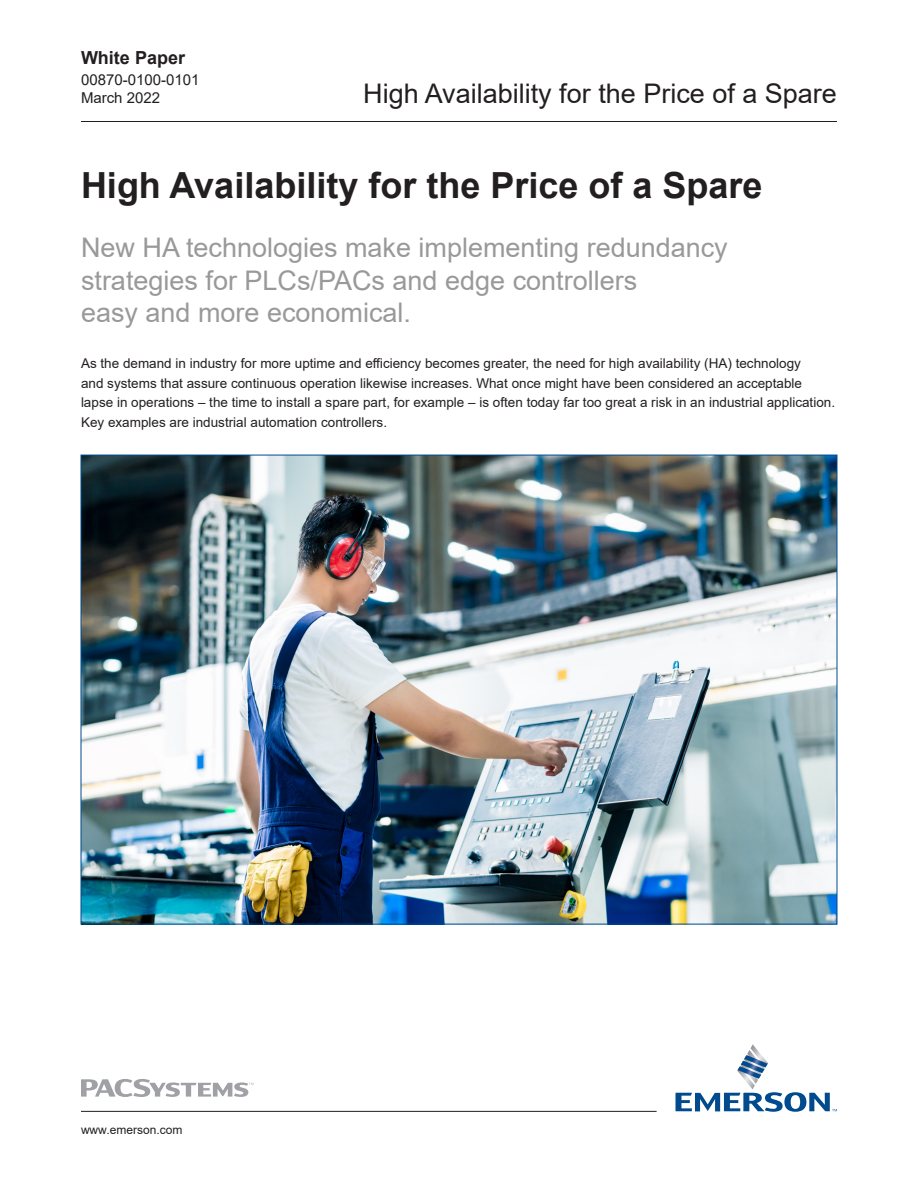
<style>
.page{position:relative;width:918px;height:1188px;background:#fff}
.page>*{position:absolute;margin:0;border:0;box-sizing:border-box;transform-origin:0 0}
.Cover_Title_Text{font:700 36px "Arial";color:#231f20}
.Subhead_1{font:27px/32.4px "Arial";color:#999}
.t1{font:27px "Arial";color:#231f20}
.t2{font:700 18px "Arial";color:#231f20}
.t3{font:15px/18px "Arial";color:#231f20}
.Subhead_1-2{font:13.5px/19.5px "Arial";color:#231f20}
.t4{font:12px "Arial";color:#231f20}
</style>
<div class="page">
<hr style="left:81px;top:121px;width:756px;height:1px;background:#231f20">
<svg style="left:676px;top:1044px;width:161px;height:68px"></svg>
<hr style="left:81px;top:1111px;width:576px;height:1px;background:#231f20">
<svg style="left:81px;top:1079px;width:173px;height:18px"></svg>
<img style="left:83px;top:457px;width:752px;height:465px">
<h3 class="t2" style="left:81px;top:44px;width:106px">White Paper</h3>
<p class="t3" style="left:81px;top:71px;width:120px">00870-0100-0101<br>March 2022</p>
<h2 class="t1" style="left:363px;top:75px;width:475px">High Availability for the Price of a Spare</h2>
<p class="Cover_Title_Text" style="left:81px;top:160px;width:683px">High Availability for the Price of a Spare</p>
<p class="Subhead_1" style="left:81px;top:231px;width:648px">New HA technologies make implementing redundancy strategies for PLCs/PACs and edge controllers<br>easy and more economical.</p>
<p class="Subhead_1-2" style="left:81px;top:354px;width:756px">As the demand in industry for more uptime and efficiency becomes greater, the need for high availability (HA) technology<br>and systems that assure continuous operation likewise increases. What once might have been considered an acceptable lapse in operations – the time to install a spare part, for example – is often today far too great a risk in an industrial application.<br>Key examples are industrial automation controllers.</p>
<p class="t4" style="left:81px;top:1122px;width:103px">www.emerson.com</p>
</div>
